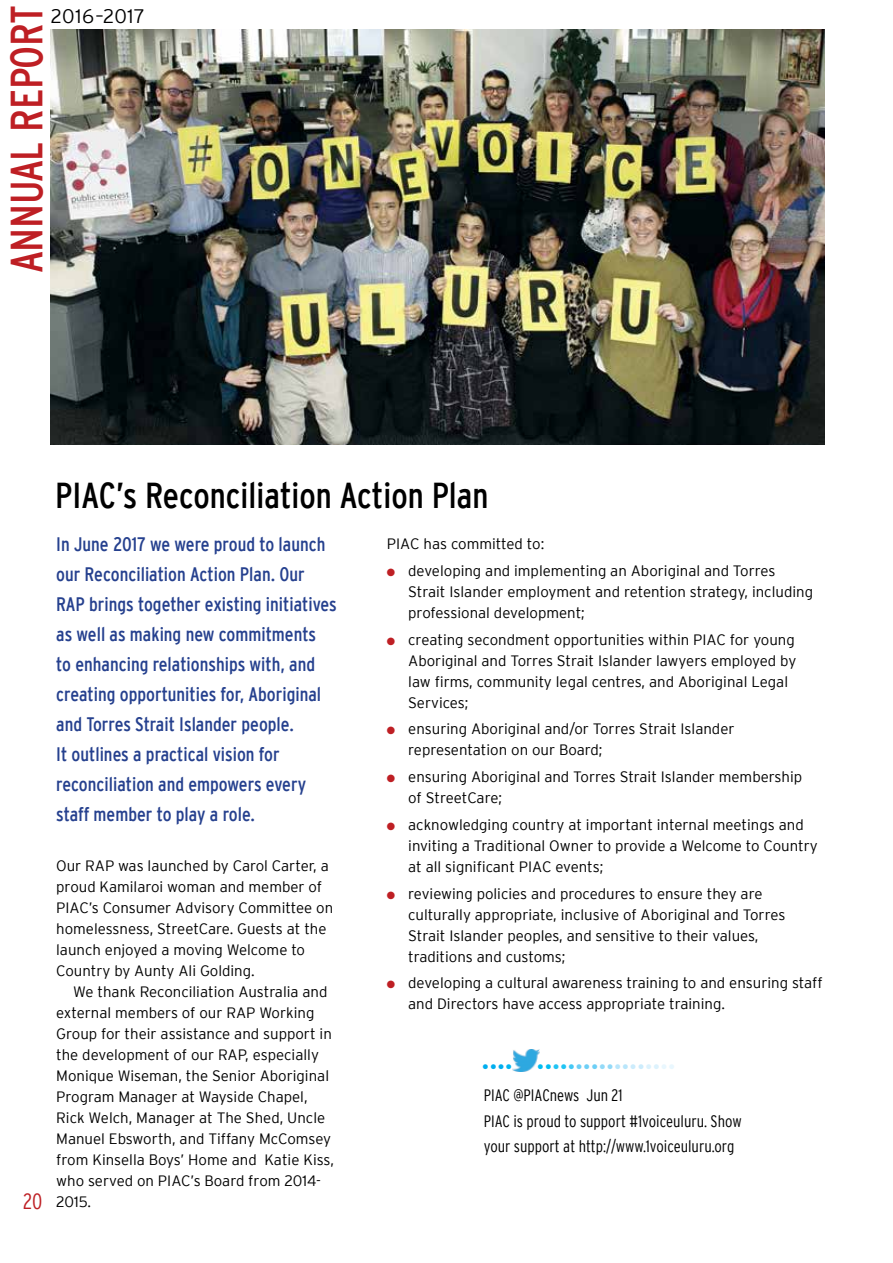
<style>
.page{position:relative;width:893px;height:1263px;background:#fff}
.page>*{position:absolute;margin:0;border:0;box-sizing:border-box;transform-origin:0 0}
.t1{font:condensed 45px "Interstate";letter-spacing:-.015em;color:#be1f24}
.t2{font:condensed 36px "Interstate";color:#000}
.t3{font:300 condensed 21.9px "Interstate";color:#be1f24}
.t4{font:condensed 19.5px/30px "Interstate";color:#25408e}
.t5{font:300 19.5px "Interstate";letter-spacing:.03em;color:#000}
.t6{font:300 condensed 16.5px/25.5px "Interstate";color:#000}
.t7{font:300 15px/21px "Interstate";color:#000}
.t8{font:6.75px "Zapf Dingbats ITC";color:#00bdf2}
.t9{font:6.75px "Zapf Dingbats ITC";color:#00aeef}
.s1{color:#be1f24}
.s2{color:#00b6f1}
.s3{color:#20c4f4}
.s4{color:#44c8f5}
.s5{color:#6dcff6}
.s6{color:#93daf8}
.s7{color:#b9e6fb}
.s8{color:#ccecfc}
.s9{color:#dcf2fd}
.s10{color:#e9f7fe}
</style>
<div class="page">
<img style="left:513px;top:1050px;width:27px;height:22px">
<img style="left:51px;top:30px;width:773px;height:414px">
<h1 class="t1" style="left:7px;top:273px;width:270px;rotate:-90deg">ANNUAL REPORT</h1>
<h3 class="t5" style="left:51px;top:7px;width:96px">2016–2017</h3>
<h3 class="t3" style="left:23px;top:1192px;width:21px">20</h3>
<h2 class="t2" style="left:55px;top:479px;width:435px">PIAC’s Reconciliation Action Plan</h2>
<p class="t4" style="left:56px;top:530px;width:282px">In June 2017 we were proud to launch our Reconciliation Action Plan. Our RAP brings together existing initiatives as well as making new commitments<br>to enhancing relationships with, and creating opportunities for, Aboriginal and Torres Strait Islander people.<br>It outlines a practical vision for reconciliation and empowers every staff member to play a role.</p>
<p class="t7" style="left:56px;top:856px;width:278px">Our RAP was launched by Carol Carter, a proud Kamilaroi woman and member of PIAC’s Consumer Advisory Committee on homelessness, StreetCare. Guests at the launch enjoyed a moving Welcome to Country by Aunty Ali Golding.</p>
<p class="t7" style="left:56px;top:982px;width:279px;text-indent:17px">We thank Reconciliation Australia and external members of our RAP Working Group for their assistance and support in the development of our RAP, especially Monique Wiseman, the Senior Aboriginal Program Manager at Wayside Chapel, Rick Welch, Manager at The Shed, Uncle Manuel Ebsworth, and Tiffany McComsey from Kinsella Boys’ Home and Katie Kiss, who served on PIAC’s Board from 2014- 2015.</p>
<p class="t7" style="left:387px;top:534px;width:159px">PIAC has committed to:</p>
<p class="t7" style="left:408px;top:561px;width:406px;text-indent:-21px"><span class="s1">●</span> developing and implementing an Aboriginal and Torres<br>Strait Islander employment and retention strategy, including professional development;</p>
<p class="t7" style="left:408px;top:630px;width:390px;text-indent:-21px"><span class="s1">●</span> creating secondment opportunities within PIAC for young Aboriginal and Torres Strait Islander lawyers employed by law firms, community legal centres, and Aboriginal Legal Services;</p>
<p class="t7" style="left:408px;top:719px;width:328px;text-indent:-21px"><span class="s1">●</span> ensuring Aboriginal and/or Torres Strait Islander representation on our Board;</p>
<p class="t7" style="left:408px;top:767px;width:396px;text-indent:-21px"><span class="s1">●</span> ensuring Aboriginal and Torres Strait Islander membership of StreetCare;</p>
<p class="t7" style="left:408px;top:815px;width:411px;text-indent:-21px"><span class="s1">●</span> acknowledging country at important internal meetings and inviting a Traditional Owner to provide a Welcome to Country at all significant PIAC events;</p>
<p class="t7" style="left:408px;top:884px;width:379px;text-indent:-21px"><span class="s1">●</span> reviewing policies and procedures to ensure they are culturally appropriate, inclusive of Aboriginal and Torres Strait Islander peoples, and sensitive to their values, traditions and customs;</p>
<p class="t7" style="left:408px;top:973px;width:416px;text-indent:-21px"><span class="s1">●</span> developing a cultural awareness training to and ensuring staff and Directors have access appropriate training.</p>
<p class="t9" style="left:483px;top:1064px;width:30px">●●●<span class="s2">●</span></p>
<p class="t8" style="left:538px;top:1064px;width:138px">●●<span class="s3">●●</span><span class="s4">●</span><span class="s5">●●●</span><span class="s6">●●</span><span class="s7">●●</span><span class="s8">●●</span><span class="s9">●●</span><span class="s10">●●</span></p>
<p class="t6" style="left:484px;top:1084px;width:260px">PIAC @PIACnews Jun 21<br>PIAC is proud to support #1voiceuluru. Show your support at http://www.1voiceuluru.org</p>
</div>
